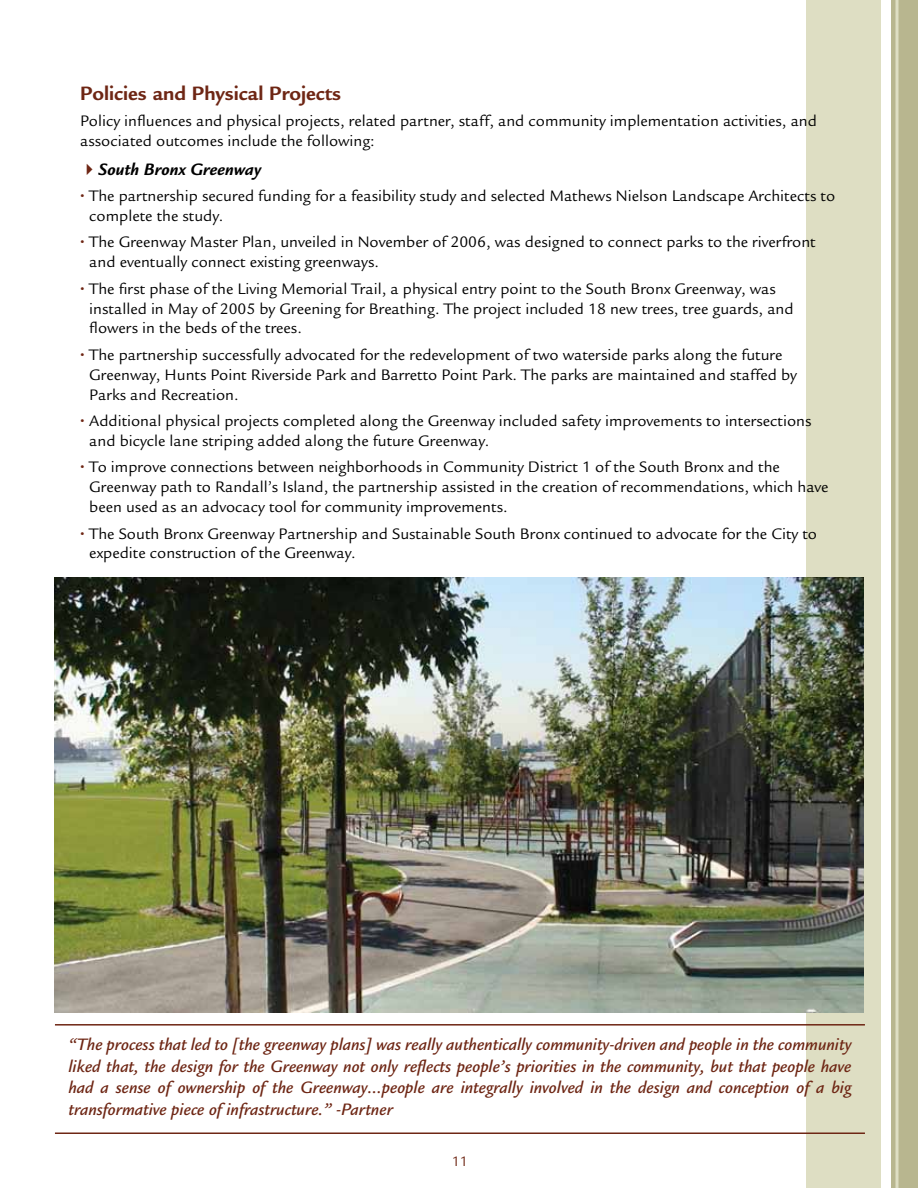
<style>
.page{position:relative;width:918px;height:1188px;background:#fff}
.page>*{position:absolute;margin:0;border:0;box-sizing:border-box;transform-origin:0 0}
.t1{font:700 21px "Legacy Sans";color:#6e2614}
.t2{font:italic 500 18px/21.6px "Legacy Sans";color:#6e2614;text-align:justify}
.t3{font:italic 700 18px "Legacy Sans";color:#000}
.t4{font:16.5px/19.8px "Legacy Sans";color:#000}
.t5{font:15px "Legacy Sans";color:#6e2614}
.s1{color:#6e2614}
.s2{font-weight:700;color:#6e2614}
</style>
<div class="page">
<div style="left:807px;top:0;width:74px;height:1188px;background:#dedec3"></div>
<div style="left:891px;top:0;width:27px;height:1188px;background:#b8b68f"></div>
<hr style="left:896px;top:0;width:3px;height:1188px;background:#dedec3">
<img style="left:54px;top:578px;width:810px;height:434px">
<hr style="left:55px;top:1024px;width:810px;height:2px;background:#6e2614">
<hr style="left:55px;top:1132px;width:810px;height:2px;background:#6e2614">
<p class="t1" style="left:80px;top:81px;width:262px">Policies and Physical Projects</p>
<p class="t4" style="left:80px;top:112px;width:738px">Policy influences and physical projects, related partner, staff, and community implementation activities, and associated outcomes include the following:</p>
<p class="t3" style="left:80px;top:159px;width:183px"><span class="s1">✔</span>South Bronx Greenway</p>
<p class="t4" style="left:89px;top:186px;width:747px;text-indent:-9px"><span class="s2">•</span> The partnership secured funding for a feasibility study and selected Mathews Nielson Landscape Architects to complete the study.</p>
<p class="t4" style="left:89px;top:233px;width:728px;text-indent:-9px"><span class="s2">•</span> The Greenway Master Plan, unveiled in November of 2006, was designed to connect parks to the riverfront and eventually connect existing greenways.</p>
<p class="t4" style="left:89px;top:279px;width:706px;text-indent:-9px"><span class="s2">•</span> The first phase of the Living Memorial Trail, a physical entry point to the South Bronx Greenway, was installed in May of 2005 by Greening for Breathing. The project included 18 new trees, tree guards, and flowers in the beds of the trees.</p>
<p class="t4" style="left:89px;top:345px;width:709px;text-indent:-9px"><span class="s2">•</span> The partnership successfully advocated for the redevelopment of two waterside parks along the future<br>Greenway, Hunts Point Riverside Park and Barretto Point Park. The parks are maintained and staffed by<br>Parks and Recreation.</p>
<p class="t4" style="left:89px;top:411px;width:724px;text-indent:-9px"><span class="s2">•</span> Additional physical projects completed along the Greenway included safety improvements to intersections and bicycle lane striping added along the future Greenway.</p>
<p class="t4" style="left:89px;top:458px;width:741px;text-indent:-9px"><span class="s2">•</span> To improve connections between neighborhoods in Community District 1 of the South Bronx and the<br>Greenway path to Randall’s Island, the partnership assisted in the creation of recommendations, which have been used as an advocacy tool for community improvements.</p>
<p class="t4" style="left:89px;top:524px;width:729px;text-indent:-9px"><span class="s2">•</span> The South Bronx Greenway Partnership and Sustainable South Bronx continued to advocate for the City to expedite construction of the Greenway.</p>
<p class="t2" style="left:68px;top:1034px;width:785px">“The process that led to [the greenway plans] was really authentically community-driven and people in the community liked that, the design for the Greenway not only reflects people’s priorities in the community, but that people have had a sense of ownership of the Greenway…people are integrally involved in the design and conception of a big transformative piece of infrastructure.” -Partner</p>
<p class="t5" style="left:452px;top:1153px;width:18px">11</p>
</div>
